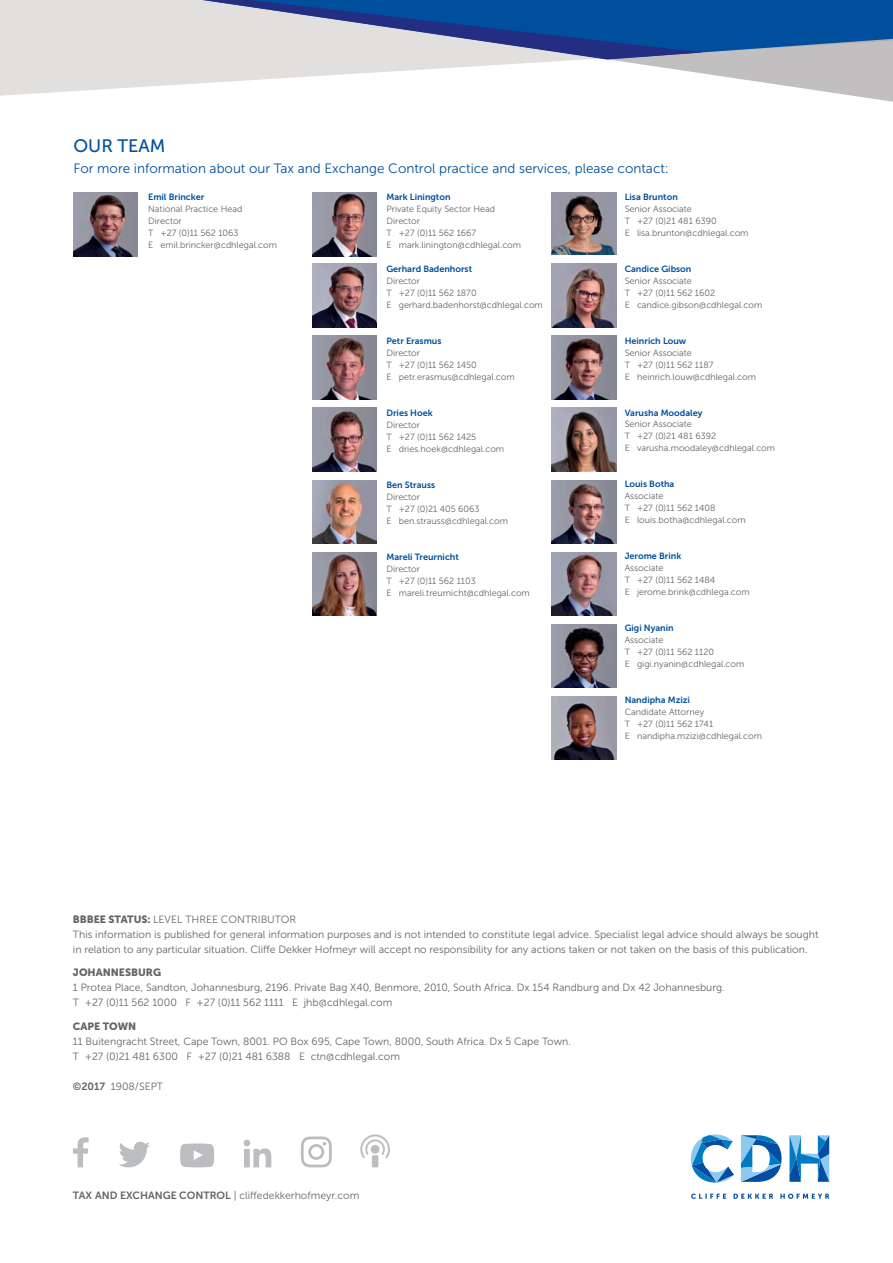
<style>
.page{position:relative;width:893px;height:1263px;background:#fff}
.page>*{position:absolute;margin:0;border:0;box-sizing:border-box;transform-origin:0 0}
.t1{font:18px "Museo Sans 500";color:#004f9d}
.t2{font:13.5px "Museo Sans 300";color:#004f9d}
.t3{font:10.5px/15px "Museo Sans 300";color:#636466}
.t4{font:10.5px "Museo Sans 900";color:#636466}
.t5{font:9px/12px "Museo Sans 300";color:#636466}
.t6{font:9px "Museo Sans 700";color:#004f9d}
.s1{font-family:"Museo Sans 900"}
.s2{font-family:"Museo Sans 700"}
</style>
<div class="page">
<img style="left:551px;top:696px;width:65px;height:64px">
<img style="left:312px;top:192px;width:64px;height:64px">
<img style="left:73px;top:192px;width:65px;height:64px">
<img style="left:551px;top:192px;width:65px;height:63px">
<img style="left:312px;top:408px;width:64px;height:64px">
<img style="left:312px;top:480px;width:64px;height:64px">
<img style="left:312px;top:336px;width:64px;height:64px">
<img style="left:312px;top:552px;width:64px;height:64px">
<img style="left:551px;top:264px;width:65px;height:63px">
<img style="left:312px;top:264px;width:64px;height:63px">
<img style="left:551px;top:480px;width:65px;height:64px">
<img style="left:551px;top:624px;width:65px;height:64px">
<img style="left:551px;top:552px;width:65px;height:64px">
<img style="left:551px;top:408px;width:65px;height:64px">
<svg style="left:0;top:0;width:892px;height:97px"></svg>
<svg style="left:25px;top:0;width:867px;height:59px;background:#2f6aa5"></svg>
<svg style="left:29px;top:0;width:673px;height:60px;background:#849cbe"></svg>
<svg style="left:691px;top:1194px;width:138px;height:5px"></svg>
<svg style="left:789px;top:1135px;width:40px;height:47px"></svg>
<svg style="left:691px;top:1135px;width:43px;height:48px"></svg>
<svg style="left:741px;top:1135px;width:40px;height:47px"></svg>
<svg style="left:73px;top:1137px;width:16px;height:30px"></svg>
<svg style="left:119px;top:1142px;width:31px;height:25px"></svg>
<svg style="left:243px;top:1140px;width:28px;height:27px"></svg>
<svg style="left:180px;top:1144px;width:34px;height:23px"></svg>
<svg style="left:360px;top:1135px;width:30px;height:23px"></svg>
<div style="left:372px;top:1155px;width:6px;height:12px;background:#bbbdc0"></div>
<svg style="left:301px;top:1136px;width:31px;height:31px"></svg>
<img style="left:551px;top:336px;width:65px;height:64px">
<h1 class="t1" style="left:73px;top:139px;width:93px">OUR TEAM</h1>
<h2 class="t2" style="left:73px;top:163px;width:597px">For more information about our Tax and Exchange Control practice and services, please contact:</h2>
<p class="t6" style="left:148px;top:193px;width:58px">Emil Brincker</p>
<p class="t5" style="left:148px;top:203px;width:130px">National Practice Head<br>Director<br>T +27 (0)11 562 1063<br>E emil.brincker@cdhlegal.com</p>
<p class="t6" style="left:386px;top:193px;width:66px">Mark Linington</p>
<p class="t5" style="left:386px;top:203px;width:136px">Private Equity Sector Head<br>Director<br>T +27 (0)11 562 1667<br>E mark.linington@cdhlegal.com</p>
<p class="t6" style="left:386px;top:265px;width:87px">Gerhard Badenhorst</p>
<p class="t5" style="left:386px;top:275px;width:158px">Director<br>T +27 (0)11 562 1870<br>E gerhard.badenhorst@cdhlegal.com</p>
<p class="t6" style="left:386px;top:337px;width:56px">Petr Erasmus</p>
<p class="t5" style="left:386px;top:347px;width:130px">Director<br>T +27 (0)11 562 1450<br>E petr.erasmus@cdhlegal.com</p>
<p class="t6" style="left:386px;top:409px;width:48px">Dries Hoek</p>
<p class="t5" style="left:386px;top:419px;width:119px">Director<br>T +27 (0)11 562 1425<br>E dries.hoek@cdhlegal.com</p>
<p class="t6" style="left:386px;top:481px;width:50px">Ben Strauss</p>
<p class="t5" style="left:386px;top:491px;width:123px">Director<br>T +27 (0)21 405 6063<br>E ben.strauss@cdhlegal.com</p>
<p class="t6" style="left:386px;top:553px;width:74px">Mareli Treurnicht</p>
<p class="t5" style="left:386px;top:563px;width:145px">Director<br>T +27 (0)11 562 1103<br>E mareli.treurnicht@cdhlegal.com</p>
<p class="t6" style="left:624px;top:193px;width:55px">Lisa Brunton</p>
<p class="t5" style="left:624px;top:203px;width:125px">Senior Associate<br>T +27 (0)21 481 6390<br>E lisa.brunton@cdhlegal.com</p>
<p class="t6" style="left:624px;top:265px;width:68px">Candice Gibson</p>
<p class="t5" style="left:624px;top:275px;width:139px">Senior Associate<br>T +27 (0)11 562 1602<br>E candice.gibson@cdhlegal.com</p>
<p class="t6" style="left:624px;top:337px;width:63px">Heinrich Louw</p>
<p class="t5" style="left:624px;top:347px;width:133px">Senior Associate<br>T +27 (0)11 562 1187<br>E heinrich.louw@cdhlegal.com</p>
<p class="t6" style="left:624px;top:409px;width:79px">Varusha Moodaley</p>
<p class="t5" style="left:624px;top:419px;width:152px">Senior Associate<br>T +27 (0)21 481 6392<br>E varusha.moodaley@cdhlegal.com</p>
<p class="t6" style="left:624px;top:481px;width:51px">Louis Botha</p>
<p class="t5" style="left:624px;top:491px;width:122px">Associate<br>T +27 (0)11 562 1408<br>E louis.botha@cdhlegal.com</p>
<p class="t6" style="left:624px;top:553px;width:58px">Jerome Brink</p>
<p class="t5" style="left:624px;top:563px;width:126px">Associate<br>T +27 (0)11 562 1484<br>E jerome.brink@cdhlega.com</p>
<p class="t6" style="left:624px;top:625px;width:51px">Gigi Nyanin</p>
<p class="t5" style="left:624px;top:635px;width:121px">Associate<br>T +27 (0)11 562 1120<br>E gigi.nyanin@cdhlegal.com</p>
<p class="t6" style="left:624px;top:697px;width:67px">Nandipha Mzizi</p>
<p class="t5" style="left:624px;top:707px;width:139px">Candidate Attorney<br>T +27 (0)11 562 1741<br>E nandipha.mzizi@cdhlegal.com</p>
<p class="t3" style="left:73px;top:913px;width:747px"><span class="s1">BBBEE STATUS:</span> LEVEL THREE CONTRIBUTOR<br>This information is published for general information purposes and is not intended to constitute legal advice. Specialist legal advice should always be sought in relation to any particular situation. Cliffe Dekker Hofmeyr will accept no responsibility for any actions taken or not taken on the basis of this publication.</p>
<p class="t4" style="left:73px;top:969px;width:90px">JOHANNESBURG</p>
<p class="t3" style="left:73px;top:981px;width:653px">1 Protea Place, Sandton, Johannesburg, 2196. Private Bag X40, Benmore, 2010, South Africa. Dx 154 Randburg and Dx 42 Johannesburg.<br>T +27 (0)11 562 1000 F +27 (0)11 562 1111 E jhb@cdhlegal.com</p>
<p class="t4" style="left:73px;top:1022px;width:65px">CAPE TOWN</p>
<p class="t3" style="left:73px;top:1035px;width:499px">11 Buitengracht Street, Cape Town, 8001. PO Box 695, Cape Town, 8000, South Africa. Dx 5 Cape Town.<br>T +27 (0)21 481 6300 F +27 (0)21 481 6388 E ctn@cdhlegal.com</p>
<p class="t3" style="left:73px;top:1080px;width:92px"><span class="s2">©2017</span> 1908/SEPT</p>
<p class="t3" style="left:73px;top:1189px;width:288px"><span class="s2">TAX AND EXCHANGE CONTROL</span> | cliffedekkerhofmeyr.com</p>
</div>
